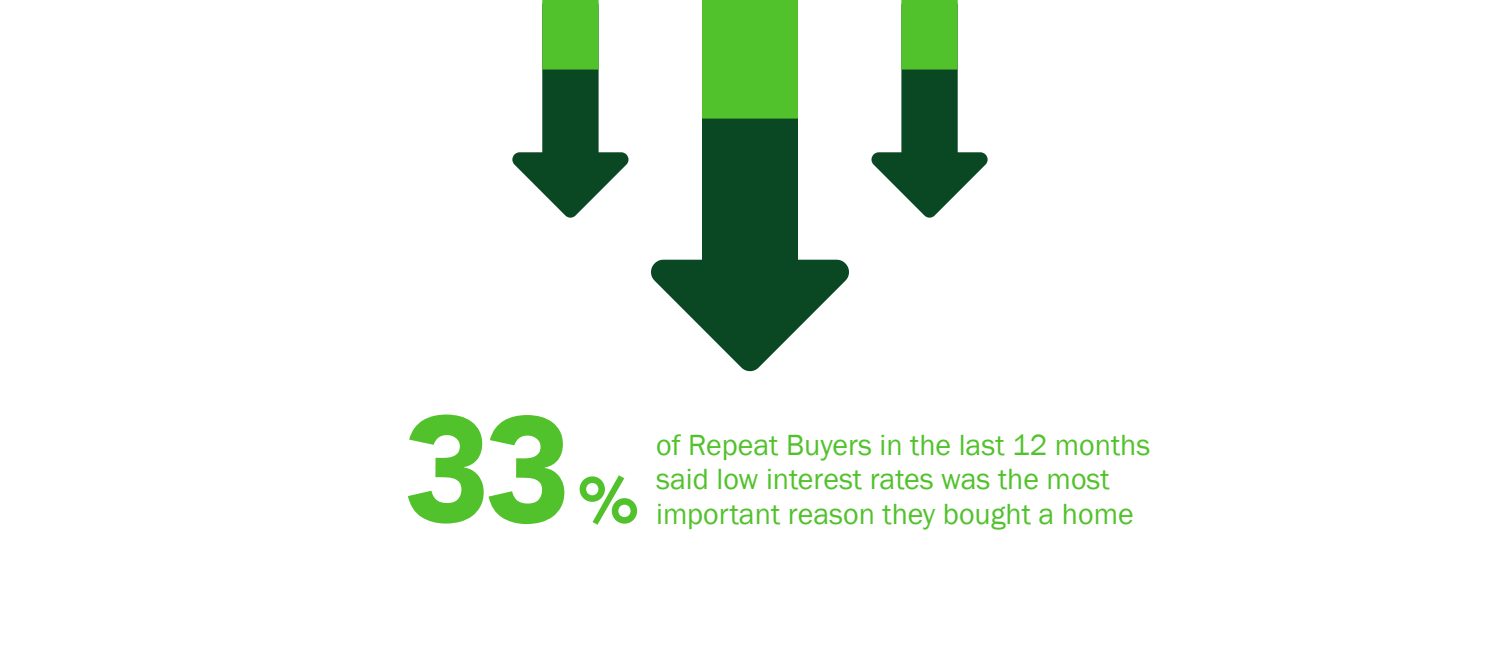
<style>
.page{position:relative;width:1500px;height:647px;background:#fff}
.page>*{position:absolute;margin:0;border:0;box-sizing:border-box;transform-origin:0 0}
.t1{font:900 148.8px "Avenir";color:#52c22c}
.t2{font:900 64.2px "Avenir";color:#52c22c}
.t3{font:30px/34.5px "Franklin Gothic";color:#52c22c}
</style>
<div class="page">
<svg style="left:651px;top:118px;width:198px;height:253px;fill:#0a4723"></svg>
<div style="left:702px;top:1px;width:96px;height:117px;background:#52c22c"></div>
<svg style="left:871px;top:1px;width:117px;height:216px"></svg>
<svg style="left:512px;top:1px;width:116px;height:216px"></svg>
<hr style="left:0;top:0;width:1500px;height:1px;background:#efefef">
<h1 class="t1" style="left:403px;top:342px;width:172px">33</h1>
<h2 class="t2" style="left:579px;top:445px;width:60px">%</h2>
<p class="t3" style="left:656px;top:428px;width:496px">of Repeat Buyers in the last 12 months said low interest rates was the most important reason they bought a home</p>
</div>
